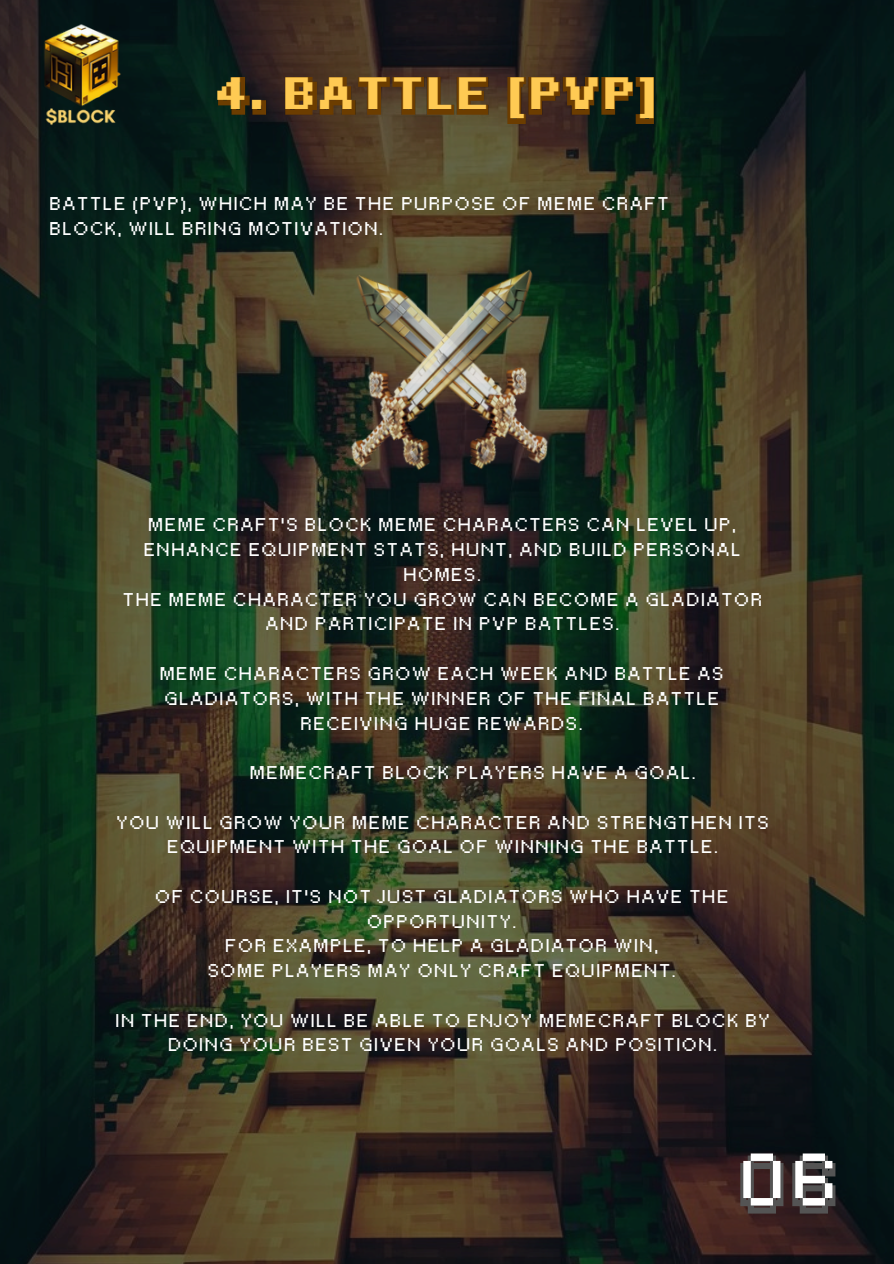
<style>
.page{position:relative;width:894px;height:1264px;background:#fff}
.page>*{position:absolute;margin:0;border:0;box-sizing:border-box;transform-origin:0 0}
.t1{font:74.25px "SCR N Sev Reg";color:#fff}
.t2{font:45px "SCR N Sev Bd Reg";letter-spacing:.07em;color:#ffca53}
.t3{font:18.45px/24.8px "SCR N Sev Reg";color:#fff;text-align:center}
</style>
<div class="page">
<img style="left:0;top:0;width:893px;height:1263px">
<img style="left:215px;top:77px;width:441px;height:46px">
<img style="left:0;top:19px;width:164px;height:123px">
<img style="left:322px;top:249px;width:249px;height:249px">
<svg style="left:740px;top:1155px;width:95px;height:58px;background:#453e3f"></svg>
<h1 class="t2" style="left:217px;top:66px;width:442px">4. BATTLE [PVP]</h1>
<p class="t3" style="left:51px;top:192px;width:622px;text-align:left">BATTLE (PVP), WHICH MAY BE THE PURPOSE OF MEME CRAFT<br>BLOCK, WILL BRING MOTIVATION.</p>
<p class="t3" style="left:145px;top:512px;width:600px">MEME CRAFT'S BLOCK MEME CHARACTERS CAN LEVEL UP,<br>ENHANCE EQUIPMENT STATS, HUNT, AND BUILD PERSONAL<br>HOMES.</p>
<p class="t3" style="left:124px;top:587px;width:642px">THE MEME CHARACTER YOU GROW CAN BECOME A GLADIATOR<br>AND PARTICIPATE IN PVP BATTLES.</p>
<p class="t3" style="left:161px;top:661px;width:566px">MEME CHARACTERS GROW EACH WEEK AND BATTLE AS<br>GLADIATORS, WITH THE WINNER OF THE FINAL BATTLE<br>RECEIVING HUGE REWARDS.</p>
<p class="t3" style="left:251px;top:760px;width:449px">MEMECRAFT BLOCK PLAYERS HAVE A GOAL.</p>
<p class="t3" style="left:117px;top:809px;width:655px">YOU WILL GROW YOUR MEME CHARACTER AND STRENGTHEN ITS<br>EQUIPMENT WITH THE GOAL OF WINNING THE BATTLE.</p>
<p class="t3" style="left:156px;top:884px;width:576px">OF COURSE, IT'S NOT JUST GLADIATORS WHO HAVE THE OPPORTUNITY.<br>FOR EXAMPLE, TO HELP A GLADIATOR WIN,<br>SOME PLAYERS MAY ONLY CRAFT EQUIPMENT.</p>
<p class="t3" style="left:116px;top:1007px;width:657px">IN THE END, YOU WILL BE ABLE TO ENJOY MEMECRAFT BLOCK BY<br>DOING YOUR BEST GIVEN YOUR GOALS AND POSITION.</p>
<p class="t1" style="left:743px;top:1134px;width:105px">06</p>
</div>
